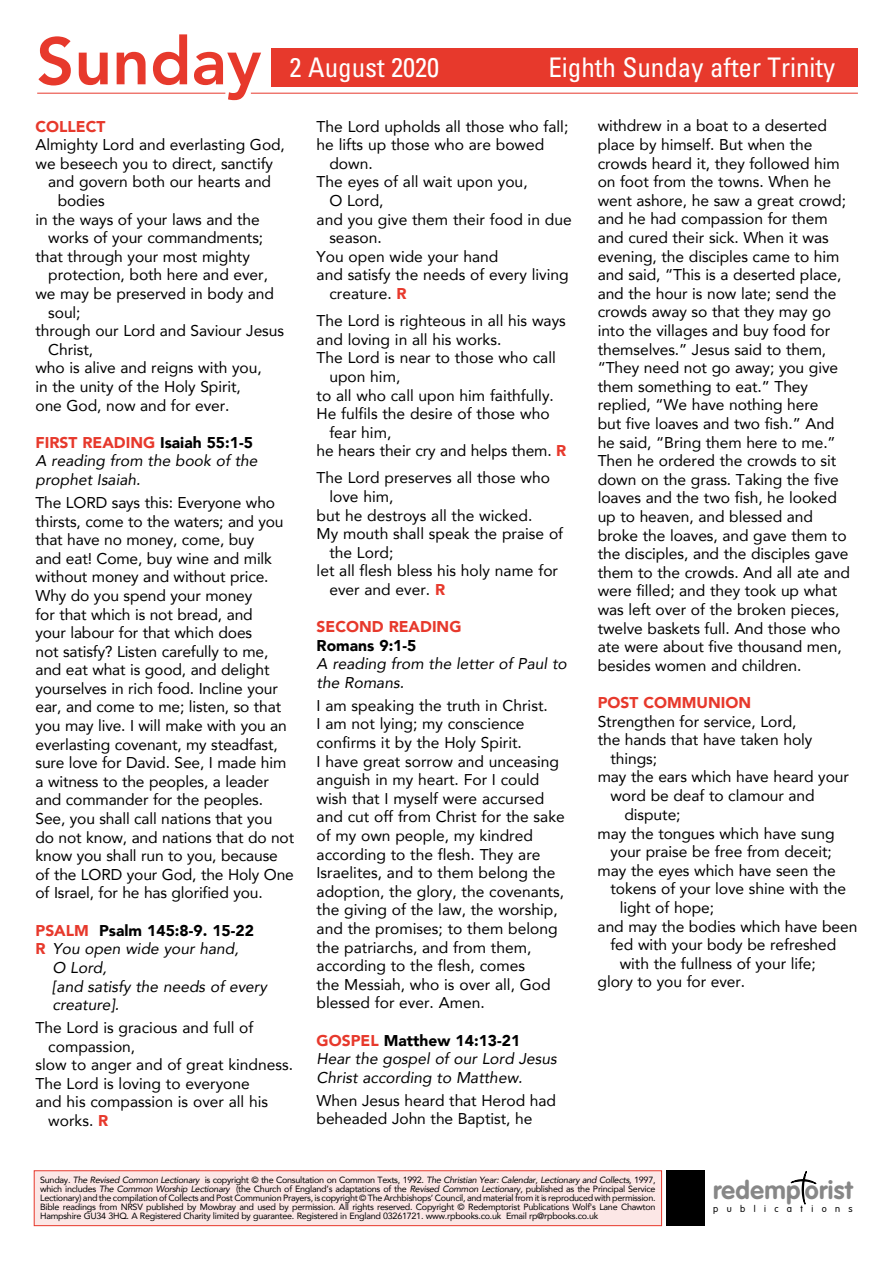
<style>
.page{position:relative;width:893px;height:1263px;background:#fff}
.page>*{position:absolute;margin:0;border:0;box-sizing:border-box;transform-origin:0 0}
.t1{font:800 66px "Avenir";color:#e7392c}
.t2{font:condensed 27px "Univers";color:#fff}
.t3{font:700 25.2px "VAG Rounded";letter-spacing:.015em;color:#878787}
.t4{font:15.6px/18.6px "Avenir";letter-spacing:-.005em;color:#000}
.t5{font:italic 15.6px/18.6px "Avenir";color:#000}
.t6{font:900 15.6px "Avenir";color:#000}
.t7{font:900 15.6px "Avenir";color:#e7392c}
.t8{font:300 9.3px "VAG Rounded";letter-spacing:.9em;color:#000}
.t9{font:9px/9px "Avenir";letter-spacing:-.03em;color:#000;text-align:justify}
.s1{font-weight:900;font-style:normal;color:#e7392c}
.s2{font-weight:900;font-style:normal}
.s3{color:#e7392c}
.s4{font-weight:900;color:#e7392c}
.s5{font-style:italic}
</style>
<div class="page">
<hr style="left:251px;top:93px;width:607px;height:1px;background:#e7392c">
<hr style="left:37px;top:93px;width:188px;height:1px;background:#e7392c">
<div style="left:34px;top:1171px;width:628px;height:54px;background:#fce7e6"></div>
<div style="left:34px;top:1170px;width:628px;height:56px;border:1px solid #e7392c"></div>
<svg style="left:790px;top:1171px;width:27px;height:34px"></svg>
<div style="left:667px;top:1170px;width:38px;height:56px;background:#000"></div>
<div style="left:271px;top:48px;width:587px;height:38px;background:#e7392c"></div>
<h1 class="t1" style="left:36px;top:10px;width:226px">Sunday</h1>
<h2 class="t2" style="left:290px;top:50px;width:151px">2 August 2020</h2>
<h2 class="t2" style="left:548px;top:50px;width:288px">Eighth Sunday after Trinity</h2>
<p class="t7" style="left:36px;top:113px;width:71px">COLLECT</p>
<p class="t4" style="left:36px;top:135px;width:251px">Almighty Lord and everlasting God,</p>
<p class="t4" style="left:36px;top:154px;width:239px">we beseech you to direct, sanctify</p>
<p class="t4" style="left:48px;top:172px;width:224px">and govern both our hearts and</p>
<p class="t4" style="left:58px;top:191px;width:49px">bodies</p>
<p class="t4" style="left:36px;top:209px;width:226px">in the ways of your laws and the</p>
<p class="t4" style="left:48px;top:228px;width:216px">works of your commandments;</p>
<p class="t4" style="left:36px;top:247px;width:216px">that through your most mighty</p>
<p class="t4" style="left:48px;top:265px;width:221px">protection, both here and ever,</p>
<p class="t4" style="left:36px;top:284px;width:240px">we may be preserved in body and</p>
<p class="t4" style="left:48px;top:302px;width:34px">soul;</p>
<p class="t4" style="left:36px;top:321px;width:250px">through our Lord and Saviour Jesus</p>
<p class="t4" style="left:48px;top:340px;width:46px">Christ,</p>
<p class="t4" style="left:36px;top:358px;width:228px">who is alive and reigns with you,</p>
<p class="t4" style="left:36px;top:377px;width:207px">in the unity of the Holy Spirit,</p>
<p class="t4" style="left:36px;top:395px;width:195px">one God, now and for ever.</p>
<p class="t5" style="left:36px;top:433px;width:224px"><span class="s1">FIRST READING</span> <span class="s2">Isaiah 55:1-5<br></span>A reading from the book of the prophet Isaiah.</p>
<p class="t4" style="left:36px;top:493px;width:260px">The LORD says this: Everyone who thirsts, come to the waters; and you that have no money, come, buy<br>and eat! Come, buy wine and milk without money and without price.<br>Why do you spend your money<br>for that which is not bread, and<br>your labour for that which does<br>not satisfy? Listen carefully to me, and eat what is good, and delight yourselves in rich food. Incline your ear, and come to me; listen, so that you may live. I will make with you an everlasting covenant, my steadfast, sure love for David. See, I made him a witness to the peoples, a leader and commander for the peoples.<br>See, you shall call nations that you do not know, and nations that do not know you shall run to you, because of the LORD your God, the Holy One of Israel, for he has glorified you.</p>
<p class="t6" style="left:36px;top:917px;width:220px"><span class="s3">PSALM</span> Psalm 145:8-9. 15-22</p>
<p class="t5" style="left:36px;top:939px;width:205px"><span class="s1">R</span> You open wide your hand,</p>
<p class="t5" style="left:53px;top:958px;width:56px">O Lord,</p>
<p class="t5" style="left:53px;top:977px;width:216px">[and satisfy the needs of every</p>
<p class="t5" style="left:53px;top:995px;width:68px">creature].</p>
<p class="t4" style="left:36px;top:1018px;width:219px">The Lord is gracious and full of</p>
<p class="t4" style="left:48px;top:1036px;width:89px">compassion,</p>
<p class="t4" style="left:36px;top:1055px;width:259px">slow to anger and of great kindness.</p>
<p class="t4" style="left:36px;top:1074px;width:216px">The Lord is loving to everyone</p>
<p class="t4" style="left:36px;top:1092px;width:234px">and his compassion is over all his</p>
<p class="t4" style="left:48px;top:1111px;width:61px">works. <span class="s4">R</span></p>
<p class="t4" style="left:317px;top:116px;width:253px">The Lord upholds all those who fall;</p>
<p class="t4" style="left:317px;top:135px;width:229px">he lifts up those who are bowed</p>
<p class="t4" style="left:329px;top:154px;width:45px">down.</p>
<p class="t4" style="left:317px;top:172px;width:213px">The eyes of all wait upon you,</p>
<p class="t4" style="left:329px;top:191px;width:56px">O Lord,</p>
<p class="t4" style="left:317px;top:209px;width:257px">and you give them their food in due</p>
<p class="t4" style="left:329px;top:228px;width:54px">season.</p>
<p class="t4" style="left:317px;top:247px;width:183px">You open wide your hand</p>
<p class="t4" style="left:317px;top:265px;width:254px">and satisfy the needs of every living</p>
<p class="t4" style="left:329px;top:284px;width:79px">creature. <span class="s4">R</span></p>
<p class="t4" style="left:317px;top:311px;width:251px">The Lord is righteous in all his ways</p>
<p class="t4" style="left:317px;top:330px;width:186px">and loving in all his works.</p>
<p class="t4" style="left:317px;top:348px;width:241px">The Lord is near to those who call</p>
<p class="t4" style="left:329px;top:367px;width:72px">upon him,</p>
<p class="t4" style="left:317px;top:385px;width:239px">to all who call upon him faithfully.</p>
<p class="t4" style="left:317px;top:404px;width:234px">He fulfils the desire of those who</p>
<p class="t4" style="left:329px;top:423px;width:63px">fear him,</p>
<p class="t4" style="left:317px;top:441px;width:251px">he hears their cry and helps them. <span class="s4">R</span></p>
<p class="t4" style="left:317px;top:468px;width:235px">The Lord preserves all those who</p>
<p class="t4" style="left:329px;top:487px;width:66px">love him,</p>
<p class="t4" style="left:317px;top:505px;width:217px">but he destroys all the wicked.</p>
<p class="t4" style="left:317px;top:524px;width:248px">My mouth shall speak the praise of</p>
<p class="t4" style="left:329px;top:543px;width:66px">the Lord;</p>
<p class="t4" style="left:317px;top:561px;width:243px">let all flesh bless his holy name for</p>
<p class="t4" style="left:329px;top:580px;width:117px">ever and ever. <span class="s4">R</span></p>
<p class="t7" style="left:317px;top:613px;width:146px">SECOND READING</p>
<p class="t6" style="left:317px;top:632px;width:101px">Romans 9:1-5</p>
<p class="t5" style="left:317px;top:655px;width:252px">A reading from the letter of Paul to the Romans.</p>
<p class="t4" style="left:317px;top:696px;width:250px">I am speaking the truth in Christ.<br>I am not lying; my conscience confirms it by the Holy Spirit.<br>I have great sorrow and unceasing anguish in my heart. For I could wish that I myself were accursed and cut off from Christ for the sake of my own people, my kindred according to the flesh. They are<br>Israelites, and to them belong the adoption, the glory, the covenants, the giving of the law, the worship, and the promises; to them belong the patriarchs, and from them, according to the flesh, comes<br>the Messiah, who is over all, God blessed for ever. Amen.</p>
<p class="t5" style="left:317px;top:1031px;width:242px"><span class="s1">GOSPEL</span> <span class="s2">Matthew 14:13-21<br></span>Hear the gospel of our Lord Jesus<br>Christ according to Matthew.</p>
<p class="t4" style="left:317px;top:1090px;width:241px">When Jesus heard that Herod had beheaded John the Baptist, he</p>
<p class="t4" style="left:598px;top:116px;width:254px">withdrew in a boat to a deserted place by himself. But when the crowds heard it, they followed him on foot from the towns. When he went ashore, he saw a great crowd; and he had compassion for them and cured their sick. When it was evening, the disciples came to him and said, “This is a deserted place, and the hour is now late; send the crowds away so that they may go into the villages and buy food for themselves.” Jesus said to them, “They need not go away; you give them something to eat.” They replied, “We have nothing here<br>but five loaves and two fish.” And he said, “Bring them here to me.”<br>Then he ordered the crowds to sit down on the grass. Taking the five loaves and the two fish, he looked up to heaven, and blessed and broke the loaves, and gave them to the disciples, and the disciples gave them to the crowds. And all ate and were filled; and they took up what was left over of the broken pieces, twelve baskets full. And those who ate were about five thousand men, besides women and children.</p>
<p class="t7" style="left:598px;top:689px;width:155px">POST COMMUNION</p>
<p class="t4" style="left:598px;top:711px;width:200px">Strengthen for service, Lord,</p>
<p class="t4" style="left:598px;top:730px;width:216px">the hands that have taken holy</p>
<p class="t4" style="left:610px;top:749px;width:48px">things;</p>
<p class="t4" style="left:598px;top:767px;width:253px">may the ears which have heard your</p>
<p class="t4" style="left:610px;top:786px;width:206px">word be deaf to clamour and</p>
<p class="t4" style="left:624px;top:805px;width:58px">dispute;</p>
<p class="t4" style="left:598px;top:823px;width:238px">may the tongues which have sung</p>
<p class="t4" style="left:610px;top:842px;width:223px">your praise be free from deceit;</p>
<p class="t4" style="left:598px;top:860px;width:240px">may the eyes which have seen the</p>
<p class="t4" style="left:610px;top:879px;width:237px">tokens of your love shine with the</p>
<p class="t4" style="left:620px;top:898px;width:96px">light of hope;</p>
<p class="t4" style="left:598px;top:916px;width:261px">and may the bodies which have been</p>
<p class="t4" style="left:610px;top:935px;width:227px">fed with your body be refreshed</p>
<p class="t4" style="left:620px;top:953px;width:198px">with the fullness of your life;</p>
<p class="t4" style="left:598px;top:972px;width:149px">glory to you for ever.</p>
<p class="t9" style="left:40px;top:1175px;width:617px">Sunday. <span class="s5">The Revised Common Lectionary</span> is copyright © the Consultation on Common Texts, 1992. <span class="s5">The Christian Year: Calendar, Lectionary and Collects,</span> 1997, which includes <span class="s5">The Common Worship Lectionary</span> (the Church of England’s adaptations of the <span class="s5">Revised Common Lectionary,</span> published as the Principal Service Lectionary) and the compilation of Collects and Post Communion Prayers, is copyright © The Archbishops’ Council, and material from it is reproduced with permission.<br>Bible readings from NRSV published by Mowbray and used by permission. All rights reserved. Copyright © Redemptorist Publications Wolf's Lane Chawton Hampshire GU34 3HQ. A Registered Charity limited by guarantee. Registered in England 03261721. www.rpbooks.co.uk Email rp@rpbooks.co.uk</p>
<h3 class="t3" style="left:713px;top:1175px;width:141px">redemp orist</h3>
<p class="t8" style="left:713px;top:1203px;width:141px">publications</p>
</div>
